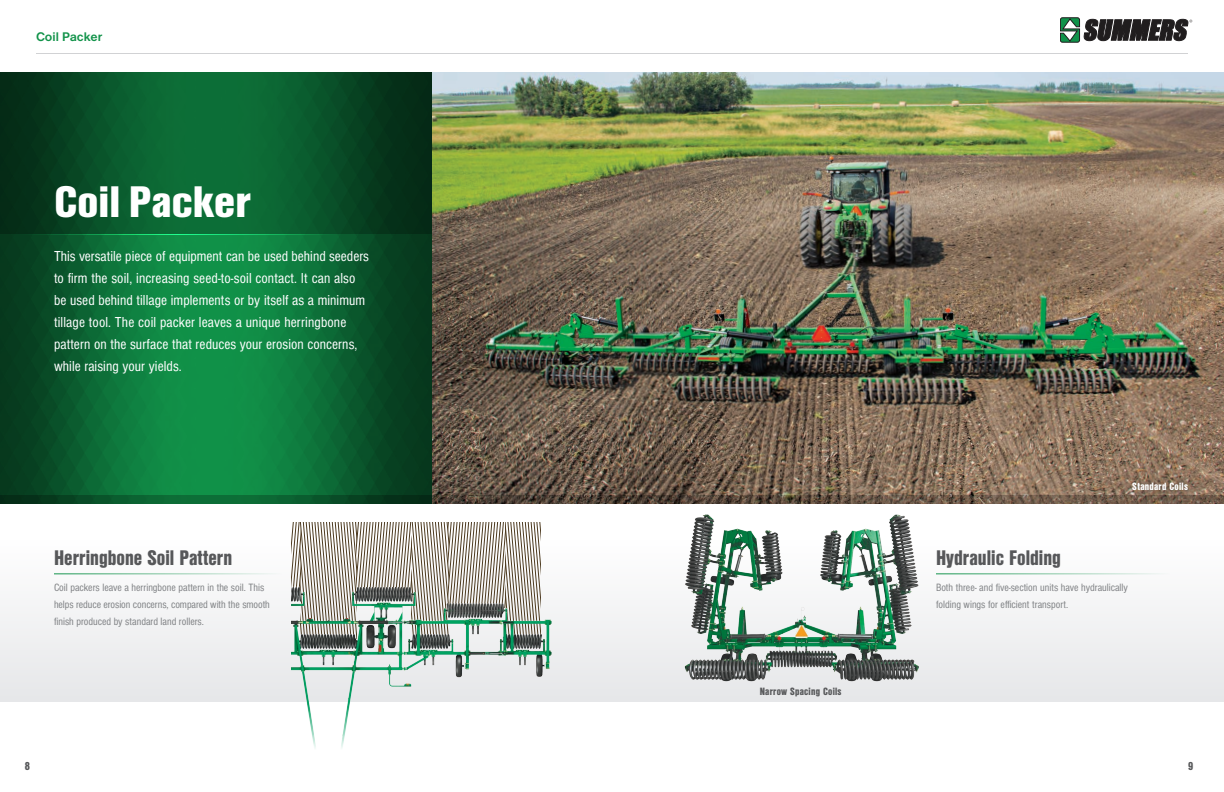
<style>
.page{position:relative;width:1224px;height:792px;background:#fff}
.page>*{position:absolute;margin:0;border:0;box-sizing:border-box;transform-origin:0 0}
.t1{font:46px "Nimbus San TOT Bla Con";color:#fff}
.t2{font:22px "Nimbus San DOT Bla Con";color:#57585a}
.t3{font:15px/22px "Nimbus San DOT Reg Con";letter-spacing:.005em;color:#fff}
.t4{font:700 13px "Nimbus San DOT";color:#12934a}
.t5{font:12px "Nimbus San DOT Bla Con";color:#57585a}
.t6{font:11px/17px "Nimbus San DOT Reg Con";color:#808285}
.t7{font:11px "Nimbus San DOT Bla Con";letter-spacing:.02em;color:#57585a}
.t8{font:11px "Nimbus San DOT Bla Con";letter-spacing:.02em;color:#fff}
</style>
<div class="page">
<img style="left:432px;top:72px;width:792px;height:423px">
<hr style="left:36px;top:53px;width:1152px;height:1px;background:#d1d2d4">
<svg style="left:1060px;top:18px;width:132px;height:24px"></svg>
<div style="left:0;top:540px;width:1224px;height:162px;background:#f1f2f3"></div>
<img style="left:0;top:235px;width:76px;height:260px">
<img style="left:76px;top:234px;width:356px;height:261px">
<hr style="left:0;top:234px;width:354px;height:1px;background:#fff">
<svg style="left:0;top:72px;width:432px;height:162px;background:#095028"></svg>
<svg style="left:0;top:495px;width:1224px;height:9px;background:#3e4e37"></svg>
<hr style="left:936px;top:574px;width:234px;height:1px;background:#12934a">
<hr style="left:54px;top:574px;width:228px;height:1px;background:#12934a">
<img style="left:680px;top:514px;width:241px;height:168px">
<svg style="left:292px;top:522px;width:249px;height:61px"></svg>
<img style="left:292px;top:583px;width:262px;height:165px">
<div style="left:1123px;top:473px;width:74px;height:27px;background:#231f20;opacity:.75"></div>
<p class="t4" style="left:36px;top:29px;width:68px">Coil Packer</p>
<h1 class="t1" style="left:54px;top:176px;width:199px">Coil Packer</h1>
<p class="t3" style="left:54px;top:245px;width:317px">This versatile piece of equipment can be used behind seeders to firm the soil, increasing seed-to-soil contact. It can also be used behind tillage implements or by itself as a minimum tillage tool. The coil packer leaves a unique herringbone pattern on the surface that reduces your erosion concerns, while raising your yields.</p>
<h2 class="t2" style="left:54px;top:545px;width:180px">Herringbone Soil Pattern</h2>
<p class="t6" style="left:54px;top:579px;width:217px">Coil packers leave a herringbone pattern in the soil. This helps reduce erosion concerns, compared with the smooth finish produced by standard land rollers.</p>
<p class="t5" style="left:25px;top:759px;width:7px">8</p>
<p class="t7" style="left:760px;top:685px;width:83px">Narrow Spacing Coils</p>
<p class="t8" style="left:1132px;top:480px;width:57px">Standard Coils</p>
<h2 class="t2" style="left:936px;top:545px;width:126px">Hydraulic Folding</h2>
<p class="t6" style="left:936px;top:579px;width:194px">Both three- and five-section units have hydraulically folding wings for efficient transport.</p>
<p class="t5" style="left:1188px;top:759px;width:7px">9</p>
</div>
